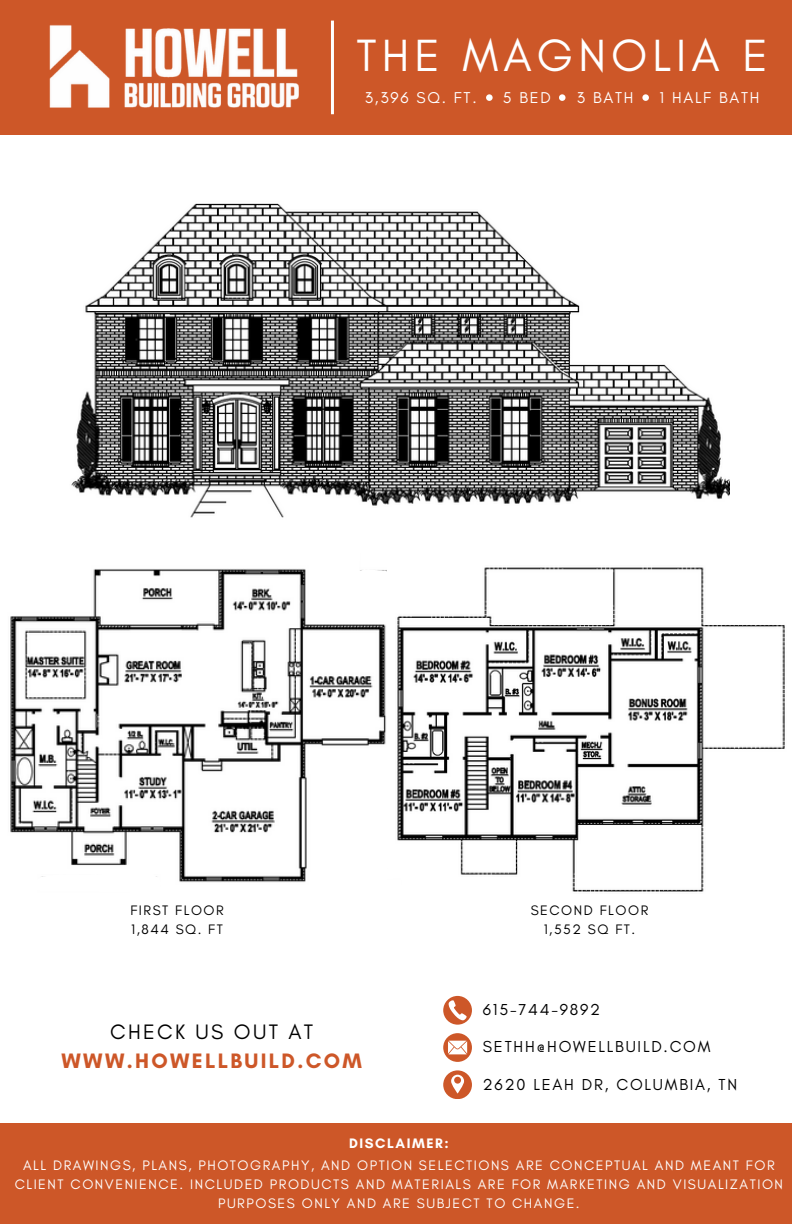
<style>
.page{position:relative;width:792px;height:1224px;background:#fff}
.page>*{position:absolute;margin:0;border:0;box-sizing:border-box;transform-origin:0 0}
.t1{font:46px "Glacial Indifference";letter-spacing:.11em;color:#fff}
.t2{font:700 21.2px/29px "Glacial Indifference";letter-spacing:.11em;color:#cd5728;text-align:center}
.t3{font:16.2px "Glacial Indifference";letter-spacing:.11em;color:#000}
.t4{font:16px "Glacial Indifference";letter-spacing:.11em;color:#fff}
.t5{font:14px/18.6px "Glacial Indifference";letter-spacing:.11em;color:#fff;text-align:center}
.t6{font:14px "Glacial Indifference";letter-spacing:.11em;color:#000}
.t7{font:700 14px "Glacial Indifference";letter-spacing:.11em;color:#fff}
.s1{font-weight:400;color:#000}
</style>
<div class="page">
<div style="left:0;top:0;width:792px;height:135px;background:#cd5728"></div>
<div style="left:0;top:1123px;width:792px;height:101px;background:#cd5728"></div>
<img style="left:49px;top:25px;width:250px;height:83px">
<hr style="left:331px;top:21px;width:3px;height:93px;background:#fff">
<svg style="left:443px;top:996px;width:29px;height:28px"></svg>
<svg style="left:443px;top:1033px;width:29px;height:29px"></svg>
<svg style="left:443px;top:1070px;width:29px;height:29px"></svg>
<img style="left:71px;top:203px;width:659px;height:315px">
<img style="left:10px;top:568px;width:376px;height:314px">
<img style="left:397px;top:567px;width:388px;height:325px">
<div style="left:486px;top:94px;width:7px;height:7px;background:#fff;border-radius:50%"></div>
<svg style="left:34px;top:872px;width:132px;height:10px"></svg>
<svg style="left:348px;top:568px;width:39px;height:14px"></svg>
<svg style="left:383px;top:865px;width:41px;height:27px"></svg>
<div style="left:559px;top:94px;width:7px;height:7px;background:#fff;border-radius:50%"></div>
<div style="left:642px;top:94px;width:7px;height:7px;background:#fff;border-radius:50%"></div>
<p class="t1" style="left:357px;top:27px;width:413px">THE MAGNOLIA E</p>
<p class="t4" style="left:365px;top:88px;width:113px">3,396 SQ. FT.</p>
<p class="t4" style="left:503px;top:88px;width:50px">5 BED</p>
<p class="t4" style="left:577px;top:88px;width:58px">3 BATH</p>
<p class="t4" style="left:660px;top:88px;width:101px">1 HALF BATH</p>
<h3 class="t6" style="left:130px;top:902px;width:95px">FIRST FLOOR</h3>
<p class="t6" style="left:131px;top:921px;width:93px">1,844 SQ. FT</p>
<p class="t6" style="left:531px;top:902px;width:119px">SECOND FLOOR</p>
<p class="t6" style="left:544px;top:921px;width:93px">1,552 SQ FT.</p>
<h2 class="t2" style="left:62px;top:1017px;width:302px"><span class="s1">CHECK US OUT AT<br></span>WWW.HOWELLBUILD.COM</h2>
<p class="t7" style="left:349px;top:1135px;width:101px">DISCLAIMER:</p>
<p class="t3" style="left:483px;top:1000px;width:119px">615-744-9892</p>
<h3 class="t3" style="left:483px;top:1037px;width:229px">SETHH@HOWELLBUILD.COM</h3>
<p class="t3" style="left:483px;top:1074px;width:256px">2620 LEAH DR, COLUMBIA, TN</p>
<p class="t5" style="left:15px;top:1156px;width:770px">ALL DRAWINGS, PLANS, PHOTOGRAPHY, AND OPTION SELECTIONS ARE CONCEPTUAL AND MEANT FOR<br>CLIENT CONVENIENCE. INCLUDED PRODUCTS AND MATERIALS ARE FOR MARKETING AND VISUALIZATION<br>PURPOSES ONLY AND ARE SUBJECT TO CHANGE.</p>
</div>
